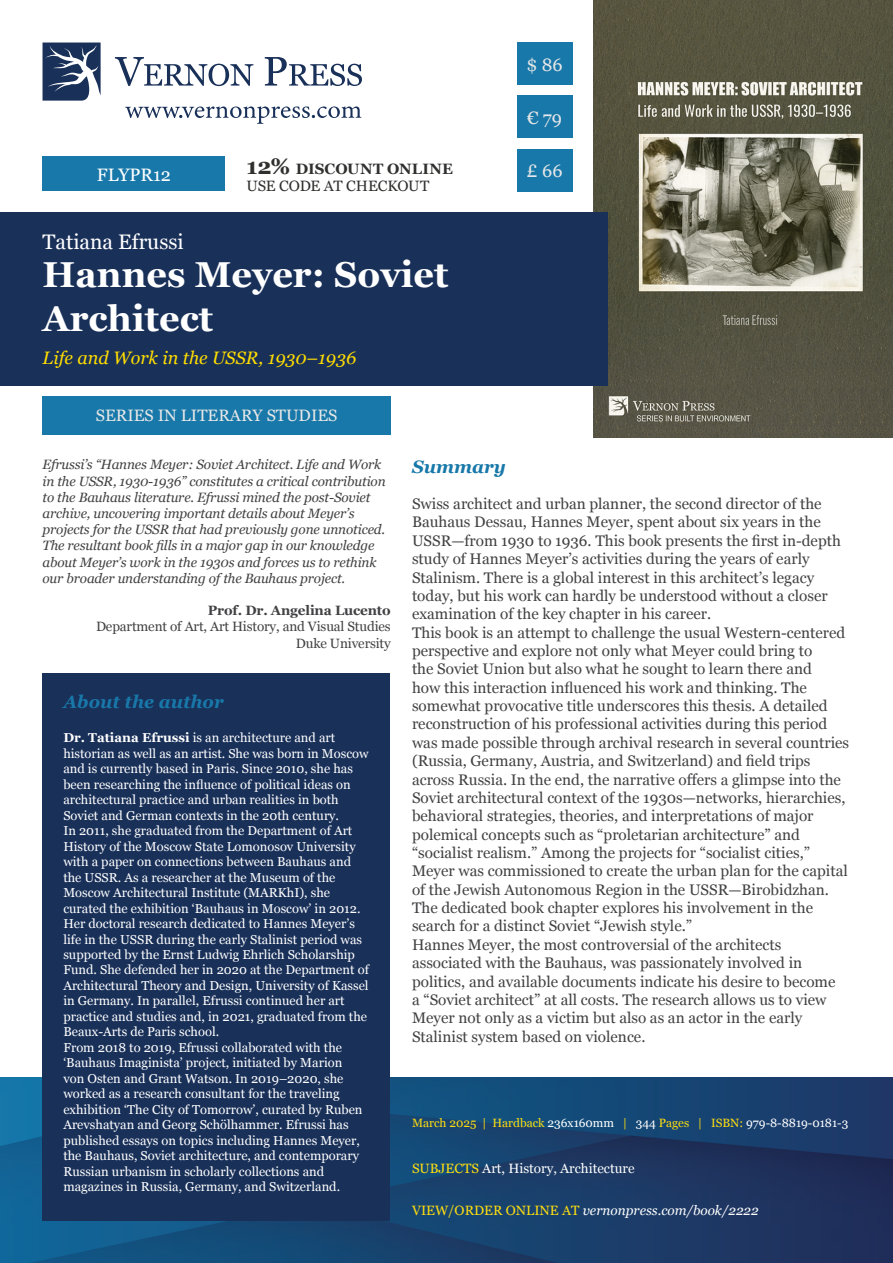
<style>
.page{position:relative;width:893px;height:1263px;background:#fff}
.page>*{position:absolute;margin:0;border:0;box-sizing:border-box;transform-origin:0 0}
.t1{font:700 36px/43.2px "Georgia";color:#fff}
.t2{font:21px "Georgia";color:#fff}
.t3{font:italic 18px "Georgia";color:#fd0}
.t4{font:18px "Georgia";letter-spacing:.07em;color:#e6e7e8}
.t5{font:italic 700 18px "Georgia";color:#1878a9}
.t6{font:18px "Georgia";color:#fff}
.t7{font:16.5px "Georgia";color:#e6e7e8}
.t8{font:15.3px/18.3px "Georgia";color:#414042}
.t9{font:15px/16.5px "Georgia";letter-spacing:-.015em;color:#30302f}
.t10{font:italic 13.5px/16.2px "Georgia";letter-spacing:-.01em;color:#414042}
.t11{font:13.5px/16.2px "Georgia";letter-spacing:-.01em;color:#414042;text-align:right}
.t12{font:italic 13.5px "Georgia";color:#fff}
.t13{font:13.5px "Georgia";color:#fff}
.t14{font:700 13.5px "Georgia";letter-spacing:-.01em;color:#414042}
.t15{font:12.9px/15.5px "Georgia";color:#fff}
.t16{font:12px "Georgia";color:#fddd10}
.s1{font-weight:700;font-size:22.5px}
.s2{font-weight:700}
.s3{color:#fff}
.s4{color:#fddd10}
.s5{font-style:normal;color:#fddd10}
</style>
<div class="page">
<svg style="left:115px;top:57px;width:138px;height:29px"></svg>
<svg style="left:265px;top:57px;width:97px;height:29px"></svg>
<svg style="left:43px;top:43px;width:58px;height:58px"></svg>
<svg style="left:125px;top:106px;width:236px;height:18px"></svg>
<img style="left:0;top:1078px;width:893px;height:185px">
<img style="left:594px;top:0;width:299px;height:438px">
<div style="left:517px;top:43px;width:55px;height:42px;background:#1878a9"></div>
<div style="left:517px;top:96px;width:55px;height:42px;background:#1878a9"></div>
<div style="left:517px;top:149px;width:55px;height:42px;background:#1878a9"></div>
<div style="left:43px;top:157px;width:182px;height:34px;background:#1878a9"></div>
<div style="left:43px;top:396px;width:348px;height:38px;background:#1878a9"></div>
<div style="left:0;top:212px;width:608px;height:173px;background:#193059"></div>
<div style="left:43px;top:673px;width:347px;height:547px;background:#193059"></div>
<p class="t4" style="left:526px;top:51px;width:38px">$ 86</p>
<p class="t4" style="left:527px;top:104px;width:37px">€ 79</p>
<p class="t9" style="left:247px;top:160px;width:208px"><span class="s1">12%</span> <span class="s2">DISCOUNT ONLINE<br></span>USE CODE AT CHECKOUT</p>
<p class="t6" style="left:97px;top:161px;width:76px">FLYPR12</p>
<p class="t4" style="left:527px;top:158px;width:37px">£ 66</p>
<h2 class="t2" style="left:43px;top:227px;width:143px">Tatiana Efrussi</h2>
<h1 class="t1" style="left:43px;top:251px;width:407px">Hannes Meyer: Soviet<br>Architect</h1>
<p class="t3" style="left:43px;top:345px;width:315px">Life and Work in the USSR, 1930–1936</p>
<p class="t7" style="left:96px;top:404px;width:243px">SERIES IN LITERARY STUDIES</p>
<p class="t10" style="left:43px;top:456px;width:345px">Efrussi’s “Hannes Meyer: Soviet Architect. Life and Work in the USSR, 1930-1936” constitutes a critical contribution to the Bauhaus literature. Efrussi mined the post-Soviet archive, uncovering important details about Meyer’s projects for the USSR that had previously gone unnoticed.<br>The resultant book fills in a major gap in our knowledge about Meyer’s work in the 1930s and forces us to rethink our broader understanding of the Bauhaus project.</p>
<p class="t14" style="left:208px;top:600px;width:184px">Prof. Dr. Angelina Lucento</p>
<p class="t11" style="left:96px;top:618px;width:296px">Department of Art, Art History, and Visual Studies<br>Duke University</p>
<p class="t5" style="left:63px;top:688px;width:162px">About the author</p>
<p class="t15" style="left:63px;top:729px;width:307px"><span class="s2">Dr. Tatiana Efrussi</span> is an architecture and art historian as well as an artist. She was born in Moscow and is currently based in Paris. Since 2010, she has been researching the influence of political ideas on architectural practice and urban realities in both Soviet and German contexts in the 20th century.<br>In 2011, she graduated from the Department of Art History of the Moscow State Lomonosov University with a paper on connections between Bauhaus and the USSR. As a researcher at the Museum of the Moscow Architectural Institute (MARKhI), she curated the exhibition ‘Bauhaus in Moscow’ in 2012.<br>Her doctoral research dedicated to Hannes Meyer’s life in the USSR during the early Stalinist period was supported by the Ernst Ludwig Ehrlich Scholarship Fund. She defended her in 2020 at the Department of Architectural Theory and Design, University of Kassel in Germany. In parallel, Efrussi continued her art practice and studies and, in 2021, graduated from the Beaux-Arts de Paris school.<br>From 2018 to 2019, Efrussi collaborated with the ‘Bauhaus Imaginista’ project, initiated by Marion<br>von Osten and Grant Watson. In 2019–2020, she worked as a research consultant for the traveling exhibition ‘The City of Tomorrow’, curated by Ruben Arevshatyan and Georg Schölhammer. Efrussi has published essays on topics including Hannes Meyer, the Bauhaus, Soviet architecture, and contemporary Russian urbanism in scholarly collections and magazines in Russia, Germany, and Switzerland.</p>
<p class="t5" style="left:412px;top:453px;width:95px">Summary</p>
<p class="t8" style="left:412px;top:494px;width:439px">Swiss architect and urban planner, the second director of the Bauhaus Dessau, Hannes Meyer, spent about six years in the USSR—from 1930 to 1936. This book presents the first in-depth study of Hannes Meyer’s activities during the years of early Stalinism. There is a global interest in this architect’s legacy today, but his work can hardly be understood without a closer examination of the key chapter in his career.<br>This book is an attempt to challenge the usual Western-centered perspective and explore not only what Meyer could bring to<br>the Soviet Union but also what he sought to learn there and<br>how this interaction influenced his work and thinking. The somewhat provocative title underscores this thesis. A detailed reconstruction of his professional activities during this period was made possible through archival research in several countries (Russia, Germany, Austria, and Switzerland) and field trips across Russia. In the end, the narrative offers a glimpse into the Soviet architectural context of the 1930s—networks, hierarchies, behavioral strategies, theories, and interpretations of major polemical concepts such as “proletarian architecture” and “socialist realism.” Among the projects for “socialist cities,” Meyer was commissioned to create the urban plan for the capital of the Jewish Autonomous Region in the USSR—Birobidzhan.<br>The dedicated book chapter explores his involvement in the search for a distinct Soviet “Jewish style.”<br>Hannes Meyer, the most controversial of the architects associated with the Bauhaus, was passionately involved in politics, and available documents indicate his desire to become<br>a “Soviet architect” at all costs. The research allows us to view Meyer not only as a victim but also as an actor in the early Stalinist system based on violence.</p>
<p class="t16" style="left:412px;top:1114px;width:438px">March 2025 | Hardback <span class="s3">236x160mm</span> | <span class="s3">344</span> Pages | ISBN: <span class="s3">979-8-8819-0181-3</span></p>
<p class="t13" style="left:412px;top:1159px;width:224px"><span class="s4">SUBJECTS</span> Art, History, Architecture</p>
<p class="t12" style="left:412px;top:1200px;width:348px"><span class="s5">VIEW/ORDER ONLINE AT</span> vernonpress.com/book/2222</p>
<p class="t4" style="left:647px;top:1197px;width:205px">www.vernonpress.com</p>
</div>
